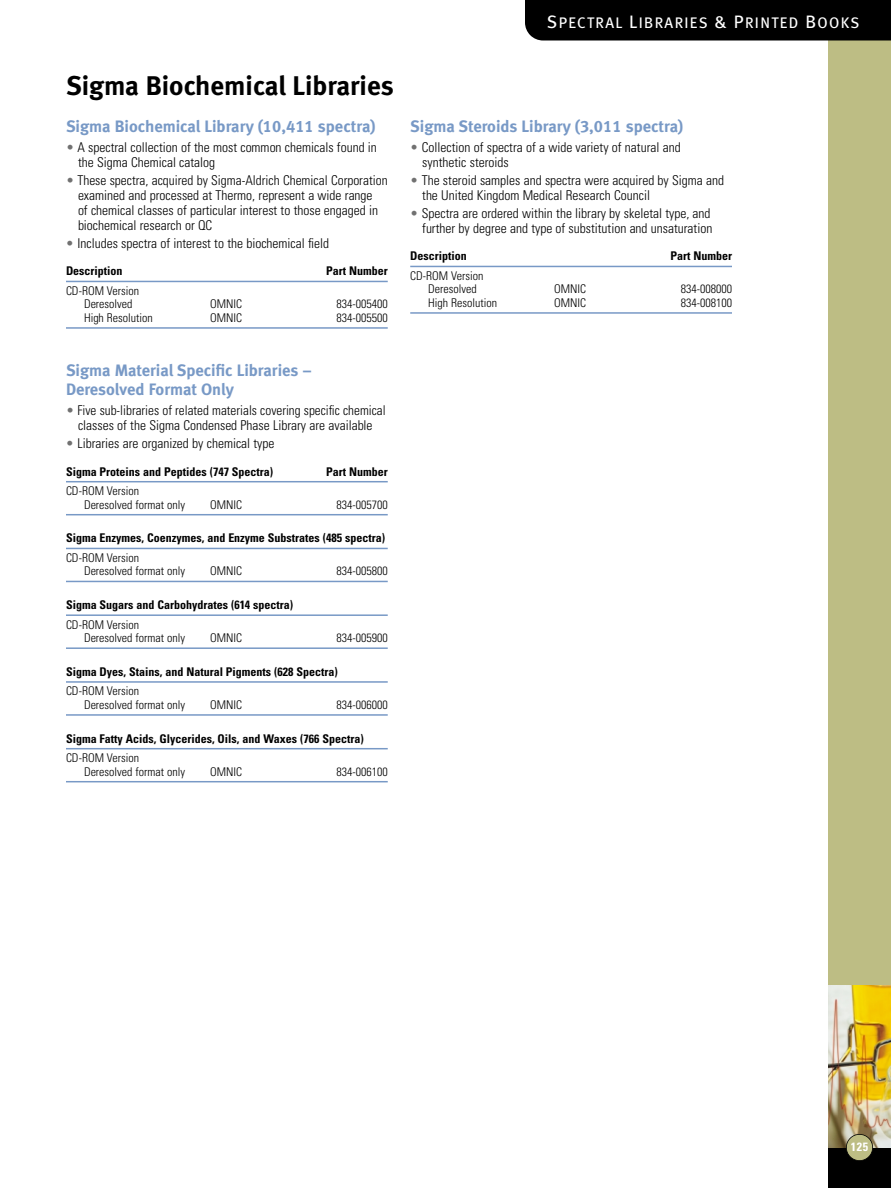
<style>
.page{position:relative;width:891px;height:1188px;background:#fff}
.page>*{position:absolute;margin:0;border:0;box-sizing:border-box;transform-origin:0 0}
.t1{font:27px "Meta Bold LF";color:#000}
.t2{font:16.5px/19.5px "Meta Bold LF";color:#7899c6}
.t3{font:15.3px "Meta Book LF";letter-spacing:.09em;color:#fff}
.t4{font:300 condensed 13.5px/15px "Univers";color:#000}
.t5{font:300 condensed 12px/13.5px "Univers";color:#000}
.t6{font:700 condensed 12px "Univers";color:#000}
.t7{font:700 condensed 12px "Univers";color:#fff}
.s1{font-size:18px}
.s2{color:#717171}
</style>
<div class="page">
<div style="left:828px;top:0;width:63px;height:1188px;background:#bdbd84"></div>
<div style="left:525px;top:0;width:366px;height:40px;background:#000"></div>
<div style="left:828px;top:1148px;width:63px;height:40px;background:#000"></div>
<img style="left:828px;top:986px;width:63px;height:162px">
<div style="left:846px;top:1134px;width:27px;height:27px;background:#bdbd84;border-radius:50%"></div>
<div style="left:846px;top:1134px;width:27px;height:27px;border:2px solid #000;border-radius:50%"></div>
<hr style="left:66px;top:281px;width:322px;height:1px;background:#7899c6">
<hr style="left:66px;top:327px;width:322px;height:2px;background:#7899c6">
<hr style="left:66px;top:481px;width:322px;height:1px;background:#7899c6">
<hr style="left:66px;top:514px;width:322px;height:1px;background:#7899c6">
<hr style="left:66px;top:548px;width:322px;height:1px;background:#7899c6">
<hr style="left:66px;top:581px;width:322px;height:1px;background:#7899c6">
<hr style="left:66px;top:614px;width:322px;height:2px;background:#7899c6">
<hr style="left:66px;top:647px;width:322px;height:2px;background:#7899c6">
<hr style="left:66px;top:681px;width:322px;height:2px;background:#7899c6">
<hr style="left:66px;top:714px;width:322px;height:2px;background:#7899c6">
<hr style="left:66px;top:748px;width:322px;height:1px;background:#7899c6">
<hr style="left:66px;top:781px;width:322px;height:1px;background:#7899c6">
<hr style="left:410px;top:266px;width:322px;height:1px;background:#7899c6">
<hr style="left:410px;top:312px;width:322px;height:2px;background:#7899c6">
<p class="t3" style="left:547px;top:17px;width:314px"><span class="s1">S</span>PECTRAL <span class="s1">L</span>IBRARIES <span class="s1">&amp; P</span>RINTED <span class="s1">B</span>OOKS</p>
<h1 class="t1" style="left:66px;top:75px;width:329px">Sigma Biochemical Libraries</h1>
<p class="t2" style="left:66px;top:118px;width:311px">Sigma Biochemical Library (10,411 spectra)</p>
<p class="t4" style="left:78px;top:141px;width:300px;text-indent:-12px"><span class="s2">•</span> A spectral collection of the most common chemicals found in the Sigma Chemical catalog</p>
<p class="t4" style="left:78px;top:174px;width:311px;text-indent:-12px"><span class="s2">•</span> These spectra, acquired by Sigma-Aldrich Chemical Corporation examined and processed at Thermo, represent a wide range<br>of chemical classes of particular interest to those engaged in biochemical research or QC</p>
<p class="t4" style="left:66px;top:237px;width:265px"><span class="s2">•</span> Includes spectra of interest to the biochemical field</p>
<p class="t6" style="left:66px;top:267px;width:58px">Description</p>
<p class="t6" style="left:326px;top:267px;width:63px">Part Number</p>
<p class="t5" style="left:84px;top:285px;width:57px;text-indent:-18px">CD-ROM Version<br>Deresolved</p>
<p class="t5" style="left:210px;top:299px;width:33px">OMNIC</p>
<p class="t5" style="left:336px;top:299px;width:53px">834-005400</p>
<p class="t5" style="left:84px;top:312px;width:70px">High Resolution</p>
<p class="t5" style="left:210px;top:312px;width:33px">OMNIC</p>
<p class="t5" style="left:336px;top:312px;width:53px">834-005500</p>
<p class="t2" style="left:66px;top:362px;width:247px">Sigma Material Specific Libraries –<br>Deresolved Format Only</p>
<p class="t4" style="left:66px;top:404px;width:321px;text-align:center"><span class="s2">•</span> Five sub-libraries of related materials covering specific chemical classes of the Sigma Condensed Phase Library are available</p>
<p class="t4" style="left:66px;top:437px;width:210px"><span class="s2">•</span> Libraries are organized by chemical type</p>
<p class="t6" style="left:66px;top:467px;width:209px">Sigma Proteins and Peptides (747 Spectra)</p>
<p class="t6" style="left:326px;top:467px;width:63px">Part Number</p>
<p class="t5" style="left:84px;top:485px;width:103px;text-indent:-18px">CD-ROM Version<br>Deresolved format only</p>
<p class="t5" style="left:210px;top:499px;width:33px">OMNIC</p>
<p class="t5" style="left:336px;top:499px;width:53px">834-005700</p>
<p class="t6" style="left:66px;top:534px;width:321px">Sigma Enzymes, Coenzymes, and Enzyme Substrates (485 spectra)</p>
<p class="t5" style="left:84px;top:552px;width:103px;text-indent:-18px">CD-ROM Version<br>Deresolved format only</p>
<p class="t5" style="left:210px;top:566px;width:33px">OMNIC</p>
<p class="t5" style="left:336px;top:566px;width:53px">834-005800</p>
<p class="t6" style="left:66px;top:601px;width:229px">Sigma Sugars and Carbohydrates (614 spectra)</p>
<p class="t5" style="left:84px;top:619px;width:103px;text-indent:-18px">CD-ROM Version<br>Deresolved format only</p>
<p class="t5" style="left:210px;top:632px;width:33px">OMNIC</p>
<p class="t5" style="left:336px;top:632px;width:53px">834-005900</p>
<p class="t6" style="left:66px;top:667px;width:273px">Sigma Dyes, Stains, and Natural Pigments (628 Spectra)</p>
<p class="t5" style="left:84px;top:686px;width:103px;text-indent:-18px">CD-ROM Version<br>Deresolved format only</p>
<p class="t5" style="left:210px;top:699px;width:33px">OMNIC</p>
<p class="t5" style="left:336px;top:699px;width:53px">834-006000</p>
<p class="t6" style="left:66px;top:734px;width:299px">Sigma Fatty Acids, Glycerides, Oils, and Waxes (766 Spectra)</p>
<p class="t5" style="left:84px;top:752px;width:103px;text-indent:-18px">CD-ROM Version<br>Deresolved format only</p>
<p class="t5" style="left:210px;top:766px;width:33px">OMNIC</p>
<p class="t5" style="left:336px;top:766px;width:53px">834-006100</p>
<p class="t2" style="left:410px;top:118px;width:275px">Sigma Steroids Library (3,011 spectra)</p>
<p class="t4" style="left:422px;top:141px;width:260px;text-indent:-12px"><span class="s2">•</span> Collection of spectra of a wide variety of natural and synthetic steroids</p>
<p class="t4" style="left:422px;top:174px;width:303px;text-indent:-12px"><span class="s2">•</span> The steroid samples and spectra were acquired by Sigma and the United Kingdom Medical Research Council</p>
<p class="t4" style="left:410px;top:207px;width:304px;text-align:right"><span class="s2">•</span> Spectra are ordered within the library by skeletal type, and further by degree and type of substitution and unsaturation</p>
<p class="t6" style="left:410px;top:252px;width:58px">Description</p>
<p class="t6" style="left:670px;top:252px;width:63px">Part Number</p>
<p class="t5" style="left:428px;top:270px;width:57px;text-indent:-18px">CD-ROM Version<br>Deresolved</p>
<p class="t5" style="left:554px;top:284px;width:33px">OMNIC</p>
<p class="t5" style="left:681px;top:284px;width:53px">834-008000</p>
<p class="t5" style="left:428px;top:297px;width:70px">High Resolution</p>
<p class="t5" style="left:554px;top:297px;width:33px">OMNIC</p>
<p class="t5" style="left:681px;top:297px;width:53px">834-008100</p>
<p class="t7" style="left:851px;top:1143px;width:19px">125</p>
</div>
